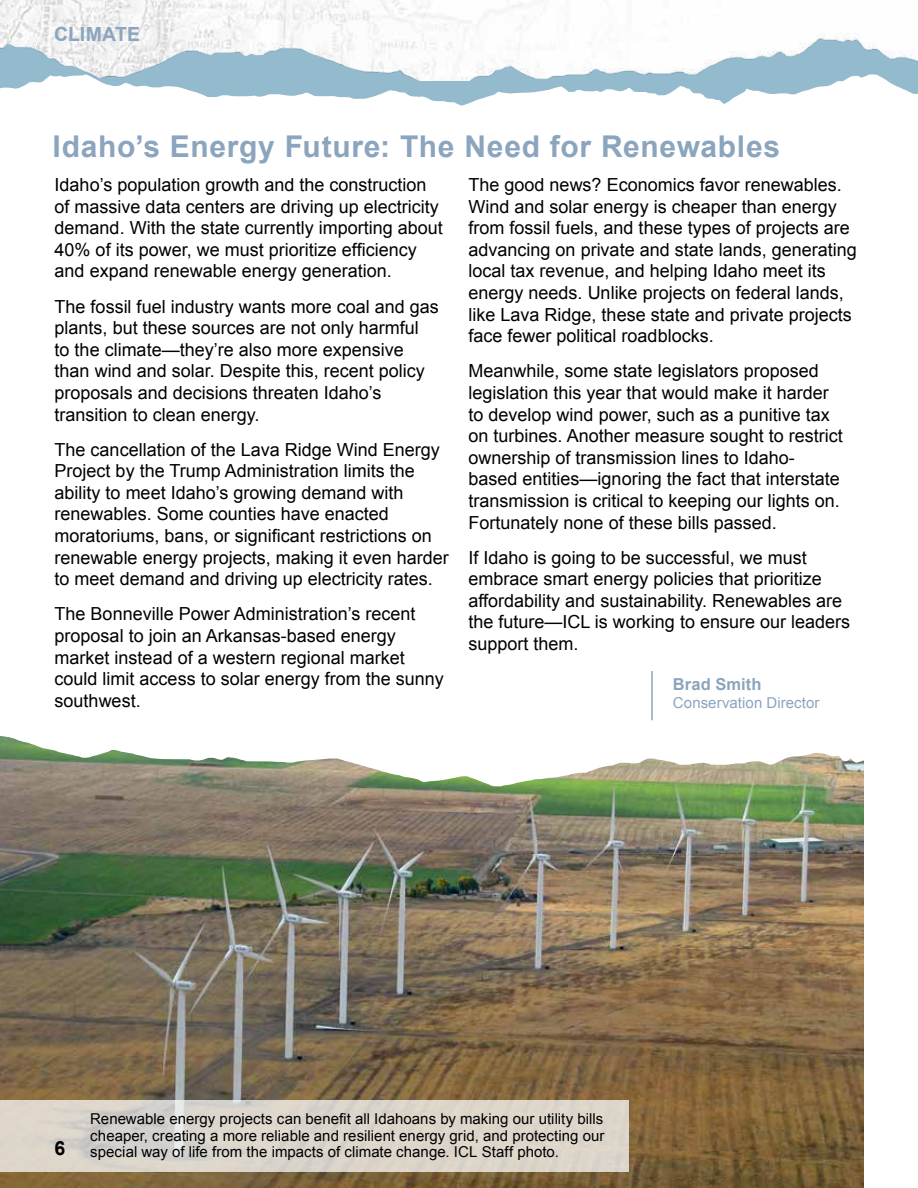
<style>
.page{position:relative;width:918px;height:1188px;background:#fff}
.page>*{position:absolute;margin:0;border:0;box-sizing:border-box;transform-origin:0 0}
.t1{font:700 30px "Arial";letter-spacing:.025em;color:#8ba5be}
.t2{font:700 19.5px "Arial";letter-spacing:.005em;color:#8ba5be}
.t3{font:700 19.5px "Arial";color:#000}
.t4{font:18px/21.6px "Arial";color:#000}
.t5{font:700 16.5px "Arial";letter-spacing:.005em;color:#8ba5be}
.t6{font:15px/16.5px "Arial";color:#000;text-align:justify}
.t7{font:15px "Arial";letter-spacing:.005em;color:#8ba5be}
</style>
<div class="page">
<svg style="left:0;top:80px;width:467px;height:26px"></svg>
<svg style="left:418px;top:80px;width:500px;height:24px"></svg>
<img style="left:0;top:0;width:918px;height:80px">
<img style="left:0;top:786px;width:864px;height:402px">
<div style="left:0;top:1100px;width:629px;height:72px;background:#dcd5cb"></div>
<svg style="left:0;top:720px;width:864px;height:66px"></svg>
<hr style="left:651px;top:671px;width:2px;height:49px;background:#8ba5be">
<p class="t2" style="left:54px;top:22px;width:88px">CLIMATE</p>
<h1 class="t1" style="left:52px;top:126px;width:729px">Idaho’s Energy Future: The Need for Renewables</h1>
<p class="t4" style="left:469px;top:174px;width:390px">The good news? Economics favor renewables.<br>Wind and solar energy is cheaper than energy from fossil fuels, and these types of projects are advancing on private and state lands, generating local tax revenue, and helping Idaho meet its energy needs. Unlike projects on federal lands, like Lava Ridge, these state and private projects face fewer political roadblocks.</p>
<p class="t4" style="left:469px;top:360px;width:376px">Meanwhile, some state legislators proposed legislation this year that would make it harder to develop wind power, such as a punitive tax on turbines. Another measure sought to restrict ownership of transmission lines to Idaho&shy;based entities—ignoring the fact that interstate transmission is critical to keeping our lights on.<br>Fortunately none of these bills passed.</p>
<p class="t4" style="left:469px;top:547px;width:383px">If Idaho is going to be successful, we must embrace smart energy policies that prioritize affordability and sustainability. Renewables are the future—ICL is working to ensure our leaders support them.</p>
<p class="t5" style="left:673px;top:673px;width:90px">Brad Smith</p>
<p class="t7" style="left:673px;top:693px;width:148px">Conservation Director</p>
<p class="t4" style="left:55px;top:174px;width:390px">Idaho’s population growth and the construction of massive data centers are driving up electricity demand. With the state currently importing about 40% of its power, we must prioritize efficiency and expand renewable energy generation.</p>
<p class="t4" style="left:55px;top:296px;width:386px">The fossil fuel industry wants more coal and gas plants, but these sources are not only harmful<br>to the climate—they’re also more expensive than wind and solar. Despite this, recent policy proposals and decisions threaten Idaho’s transition to clean energy.</p>
<p class="t4" style="left:55px;top:439px;width:396px">The cancellation of the Lava Ridge Wind Energy Project by the Trump Administration limits the ability to meet Idaho’s growing demand with renewables. Some counties have enacted moratoriums, bans, or significant restrictions on renewable energy projects, making it even harder to meet demand and driving up electricity rates.</p>
<p class="t4" style="left:55px;top:603px;width:391px">The Bonneville Power Administration’s recent proposal to join an Arkansas-based energy market instead of a western regional market could limit access to solar energy from the sunny southwest.</p>
<p class="t3" style="left:55px;top:1136px;width:12px">6</p>
<p class="t6" style="left:90px;top:1111px;width:516px">Renewable energy projects can benefit all Idahoans by making our utility bills cheaper, creating a more reliable and resilient energy grid, and protecting our special way of life from the impacts of climate change. ICL Staff photo.</p>
</div>
